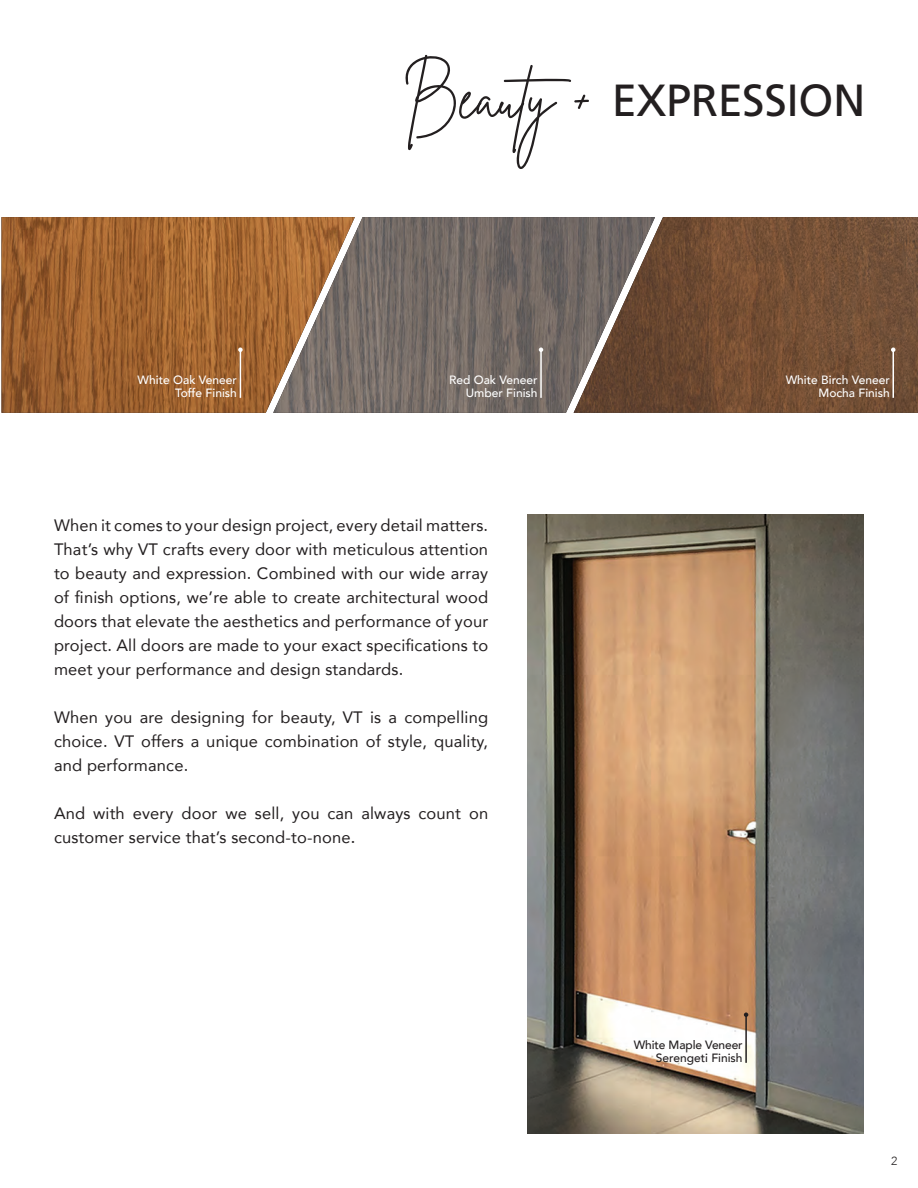
<style>
.page{position:relative;width:918px;height:1188px;background:#fff}
.page>*{position:absolute;margin:0;border:0;box-sizing:border-box;transform-origin:0 0}
.t1{font:45px "Frutiger LT Pro";letter-spacing:-.01em;color:#231f20}
.t2{font:16.5px/24px "Avenir";letter-spacing:.01em;color:#231f20;text-align:justify}
.t3{font:500 12px/13.5px "Avenir";color:#fff;text-align:right}
.t4{font:500 12px/13.5px "Avenir";letter-spacing:-.01em;color:#231f20;text-align:right}
.t5{font:300 12px "Avenir";color:#231f20}
.s1{font-family:"Brittany Signature";font-size:60px}
.s2{font-weight:500}
</style>
<div class="page">
<img style="left:527px;top:514px;width:337px;height:620px">
<img style="left:355px;top:217px;width:219px;height:196px">
<img style="left:574px;top:217px;width:344px;height:196px">
<img style="left:2px;top:217px;width:353px;height:196px">
<hr style="left:745px;top:1015px;width:2px;height:48px;background:#231f20">
<svg style="left:744px;top:1012px;width:4px;height:5px"></svg>
<hr style="left:240px;top:350px;width:1px;height:48px;background:#fff">
<svg style="left:238px;top:348px;width:5px;height:4px"></svg>
<hr style="left:892px;top:350px;width:2px;height:48px;background:#fff">
<svg style="left:891px;top:348px;width:5px;height:4px"></svg>
<hr style="left:540px;top:350px;width:2px;height:48px;background:#fff">
<svg style="left:539px;top:348px;width:4px;height:4px"></svg>
<h1 class="t1" style="left:403px;top:73px;width:464px"><span class="s1">Beauty +</span> EXPRESSION</h1>
<p class="t3" style="left:138px;top:372px;width:101px">White Oak Veneer<br>Toffe Finish</p>
<p class="t3" style="left:786px;top:372px;width:106px">White Birch Veneer<br>Mocha Finish</p>
<p class="t3" style="left:449px;top:372px;width:90px">Red Oak Veneer<br>Umber Finish</p>
<p class="t2" style="left:54px;top:512px;width:436px">When it comes to your design project, every detail matters.<br>That’s why VT crafts every door with meticulous attention to beauty and expression. Combined with our wide array of finish options, we’re able to create architectural wood doors that elevate the aesthetics and performance of your project. All doors are made to your exact specifications to meet your performance and design standards.</p>
<p class="t2" style="left:54px;top:704px;width:436px">When you are designing for beauty, VT is a compelling choice. VT offers a unique combination of style, quality, and performance.</p>
<p class="t2" style="left:54px;top:800px;width:436px">And with every door we sell, you can always count on customer service that’s second-to-none<span class="s2">.</span></p>
<p class="t4" style="left:634px;top:1037px;width:110px">White Maple Veneer<br>Serengeti Finish</p>
<p class="t5" style="left:891px;top:1154px;width:8px">2</p>
</div>
